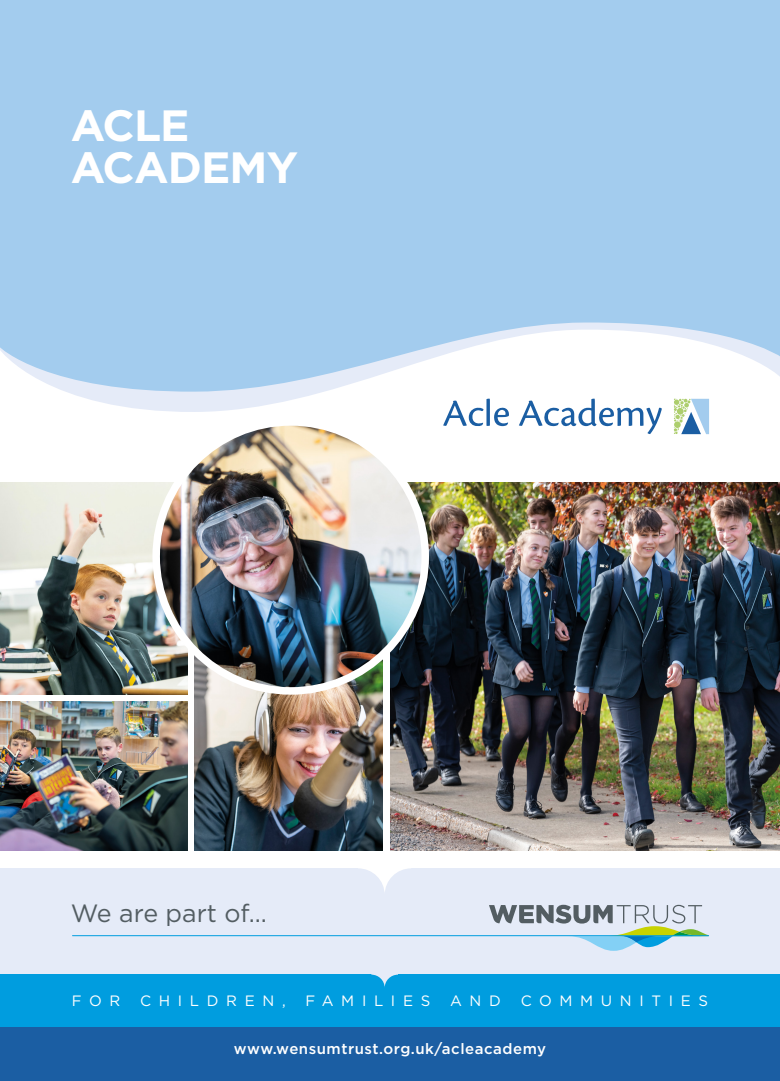
<style>
.page{position:relative;width:780px;height:1081px;background:#fff}
.page>*{position:absolute;margin:0;border:0;box-sizing:border-box;transform-origin:0 0}
.t1{font:700 43.75px/41.2px "Gotham";letter-spacing:-.02em;color:#fff}
.t2{font:25px "Gotham";color:#535d62}
.t3{font:500 15px "Gotham";letter-spacing:.035em;color:#fff}
.t4{font:15px "Gotham";letter-spacing:.51em;color:#fff}
</style>
<div class="page">
<svg style="left:67px;top:392px;width:642px;height:20px"></svg>
<div style="left:0;top:0;width:780px;height:287px;background:#a3ccee"></div>
<div style="left:0;top:868px;width:780px;height:106px;background:#e5ebf8"></div>
<div style="left:0;top:974px;width:780px;height:54px;background:#009ddf"></div>
<svg style="left:489px;top:905px;width:219px;height:46px"></svg>
<hr style="left:72px;top:935px;width:637px;height:1px;background:#009ddf">
<div style="left:0;top:1028px;width:780px;height:53px;background:#1b5ea3"></div>
<svg style="left:358px;top:850px;width:53px;height:42px"></svg>
<svg style="left:371px;top:974px;width:27px;height:13px"></svg>
<svg style="left:0;top:287px;width:780px;height:105px;fill:#a3ccee"></svg>
<img style="left:390px;top:482px;width:390px;height:368px">
<img style="left:0;top:482px;width:188px;height:212px">
<img style="left:0;top:702px;width:188px;height:148px">
<img style="left:195px;top:656px;width:188px;height:194px">
<img style="left:156px;top:422px;width:269px;height:269px;border-radius:134px">
<div style="left:152px;top:418px;width:277px;height:276px;border:8px solid #fff;border-radius:50%"></div>
<svg style="left:673px;top:399px;width:36px;height:35px"></svg>
<svg style="left:519px;top:399px;width:142px;height:35px"></svg>
<svg style="left:443px;top:399px;width:66px;height:27px"></svg>
<h1 class="t1" style="left:71px;top:105px;width:229px">ACLE<br>ACADEMY</h1>
<h2 class="t2" style="left:71px;top:897px;width:198px">We are part of...</h2>
<p class="t4" style="left:72px;top:991px;width:50px">FOR</p>
<p class="t4" style="left:140px;top:991px;width:147px">CHILDREN,</p>
<p class="t4" style="left:305px;top:991px;width:126px">FAMILIES</p>
<p class="t4" style="left:450px;top:991px;width:52px">AND</p>
<p class="t4" style="left:520px;top:991px;width:189px">COMMUNITIES</p>
<p class="t3" style="left:234px;top:1039px;width:314px">www.wensumtrust.org.uk/acleacademy</p>
</div>
